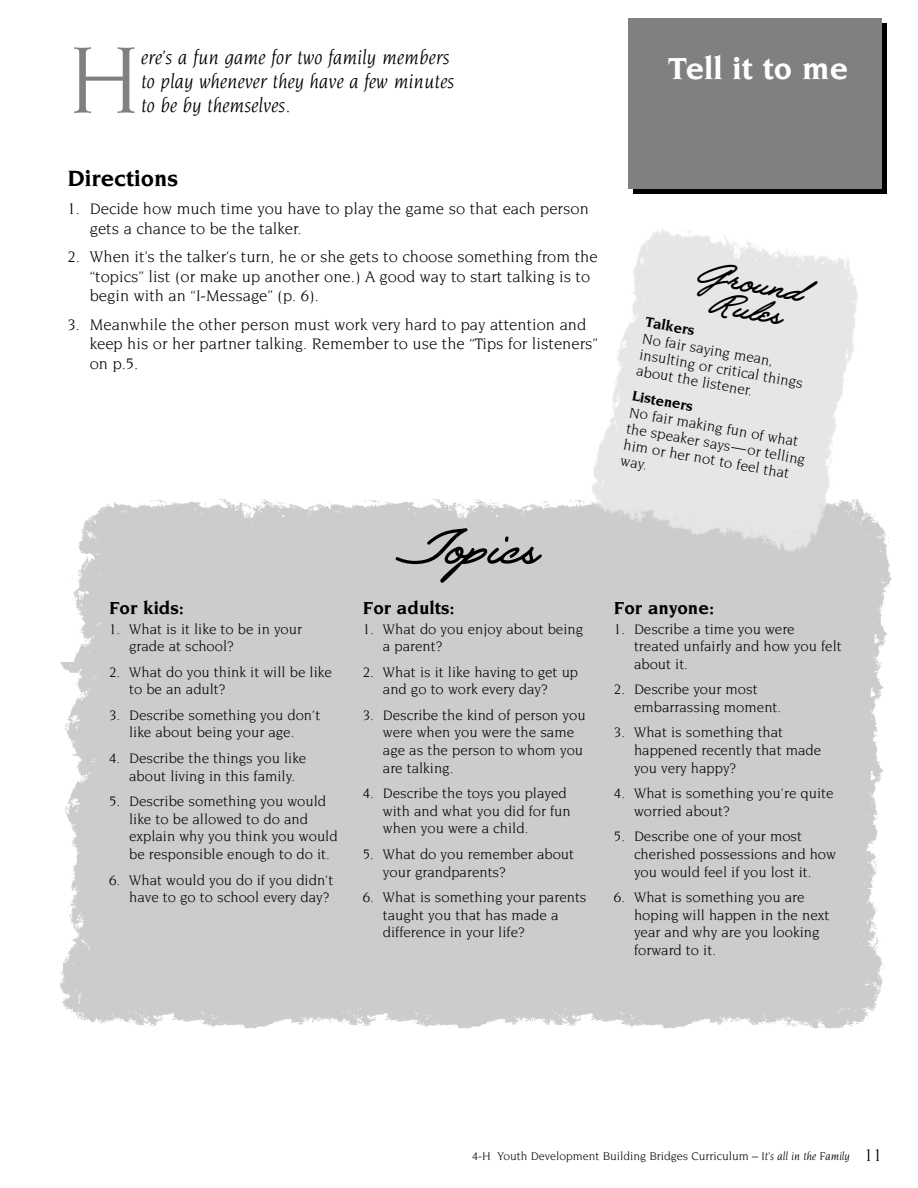
<style>
.page{position:relative;width:918px;height:1188px;background:#fff}
.page>*{position:absolute;margin:0;border:0;box-sizing:border-box;transform-origin:0 0}
.t1{font:102px "Novarese";color:#808080}
.t2{font:54px "Winton";color:#000}
.t3{font:36px/27px "Winton";color:#000;text-align:center}
.t4{font:700 33px "Novarese";color:#fff}
.t5{font:700 24px "Novarese";color:#000}
.t6{font:italic 21px/24px "Novarese";color:#000}
.t7{font:700 18.9px "Novarese";color:#000}
.t8{font:16.5px/19.5px "Novarese";color:#000}
.t9{font:15px/16.5px "Novarese";color:#000}
.t10{font:700 15px "Novarese";color:#000}
.t11{font:14.85px/17.5px "Novarese";color:#000}
.t12{font:12px "Novarese";color:#000}
.s1{font-style:italic}
.s2{font-size:18px}
</style>
<div class="page">
<div style="left:60px;top:499px;width:832px;height:530px;background:#ccc"></div>
<img style="left:577px;top:229px;width:297px;height:340px">
<div style="left:633px;top:23px;width:253px;height:171px;background:#000"></div>
<div style="left:628px;top:18px;width:254px;height:171px;background:#808080"></div>
<h1 class="t1" style="left:68px;top:36px;width:75px">H</h1>
<h3 class="t6" style="left:141px;top:47px;width:315px">ere’s a fun game for two family members to play whenever they have a few minutes to be by themselves.</h3>
<h3 class="t4" style="left:668px;top:54px;width:182px">Tell it to me</h3>
<h3 class="t5" style="left:68px;top:168px;width:112px">Directions</h3>
<p class="t8" style="left:90px;top:200px;width:501px;text-indent:-22px">1. Decide how much time you have to play the game so that each person gets a chance to be the talker.</p>
<p class="t8" style="left:90px;top:248px;width:509px;text-indent:-22px">2. When it’s the talker’s turn, he or she gets to choose something from the “topics” list (or make up another one.) A good way to start talking is to begin with an “I-Message” (p. 6).</p>
<p class="t8" style="left:90px;top:316px;width:510px;text-indent:-22px">3. Meanwhile the other person must work very hard to pay attention and keep his or her partner talking. Remember to use the “Tips for listeners” on p.5.</p>
<h3 class="t3" style="left:701px;top:257px;width:106px;rotate:10deg">Ground<br>Rules</h3>
<p class="t10" style="left:646px;top:315px;width:52px;rotate:10deg">Talkers</p>
<p class="t9" style="left:644px;top:331px;width:167px;rotate:10deg">No fair saying mean, insulting or critical things about the listener.</p>
<p class="t10" style="left:633px;top:389px;width:63px;rotate:10deg">Listeners</p>
<p class="t9" style="left:631px;top:405px;width:183px;rotate:10deg">No fair making fun of what the speaker says—or telling him or her not to feel that way.</p>
<p class="t7" style="left:109px;top:600px;width:77px">For kids:</p>
<p class="t11" style="left:129px;top:621px;width:175px;text-indent:-20px">1. What is it like to be in your grade at school?</p>
<p class="t11" style="left:129px;top:664px;width:204px;text-indent:-20px">2. What do you think it will be like to be an adult?</p>
<p class="t11" style="left:109px;top:707px;width:213px;text-align:center">3. Describe something you don’t like about being your age.</p>
<p class="t11" style="left:129px;top:750px;width:179px;text-indent:-20px">4. Describe the things you like about living in this family.</p>
<p class="t11" style="left:129px;top:794px;width:210px;text-indent:-20px">5. Describe something you would like to be allowed to do and explain why you think you would be responsible enough to do it.</p>
<p class="t11" style="left:109px;top:872px;width:226px;text-align:right">6. What would you do if you didn’t have to go to school every day?</p>
<h2 class="t2" style="left:395px;top:513px;width:142px">Topics</h2>
<p class="t7" style="left:363px;top:600px;width:93px">For adults:</p>
<p class="t11" style="left:383px;top:621px;width:202px;text-indent:-20px">1. What do you enjoy about being a parent?</p>
<p class="t11" style="left:383px;top:664px;width:197px;text-indent:-20px">2. What is it like having to get up and go to work every day?</p>
<p class="t11" style="left:383px;top:707px;width:204px;text-indent:-20px">3. Describe the kind of person you were when you were the same age as the person to whom you are talking.</p>
<p class="t11" style="left:383px;top:786px;width:189px;text-indent:-20px">4. Describe the toys you played with and what you did for fun when you were a child.</p>
<p class="t11" style="left:383px;top:846px;width:193px;text-indent:-20px">5. What do you remember about your grandparents?</p>
<p class="t11" style="left:383px;top:889px;width:205px;text-indent:-20px">6. What is something your parents taught you that has made a difference in your life?</p>
<p class="t7" style="left:614px;top:600px;width:102px">For anyone:</p>
<p class="t11" style="left:634px;top:621px;width:209px;text-indent:-20px">1. Describe a time you were treated unfairly and how you felt about it.</p>
<p class="t11" style="left:634px;top:682px;width:149px;text-indent:-20px">2. Describe your most embarrassing moment.</p>
<p class="t11" style="left:634px;top:725px;width:189px;text-indent:-20px">3. What is something that happened recently that made you very happy?</p>
<p class="t11" style="left:634px;top:786px;width:201px;text-indent:-20px">4. What is something you’re quite worried about?</p>
<p class="t11" style="left:634px;top:829px;width:204px;text-indent:-20px">5. Describe one of your most cherished possessions and how you would feel if you lost it.</p>
<p class="t11" style="left:634px;top:889px;width:197px;text-indent:-20px">6. What is something you are hoping will happen in the next year and why are you looking forward to it.</p>
<p class="t12" style="left:472px;top:1151px;width:411px">4-H Youth Development Building Bridges Curriculum – <span class="s1">It’s all in the Family</span> <span class="s2">11</span></p>
</div>
